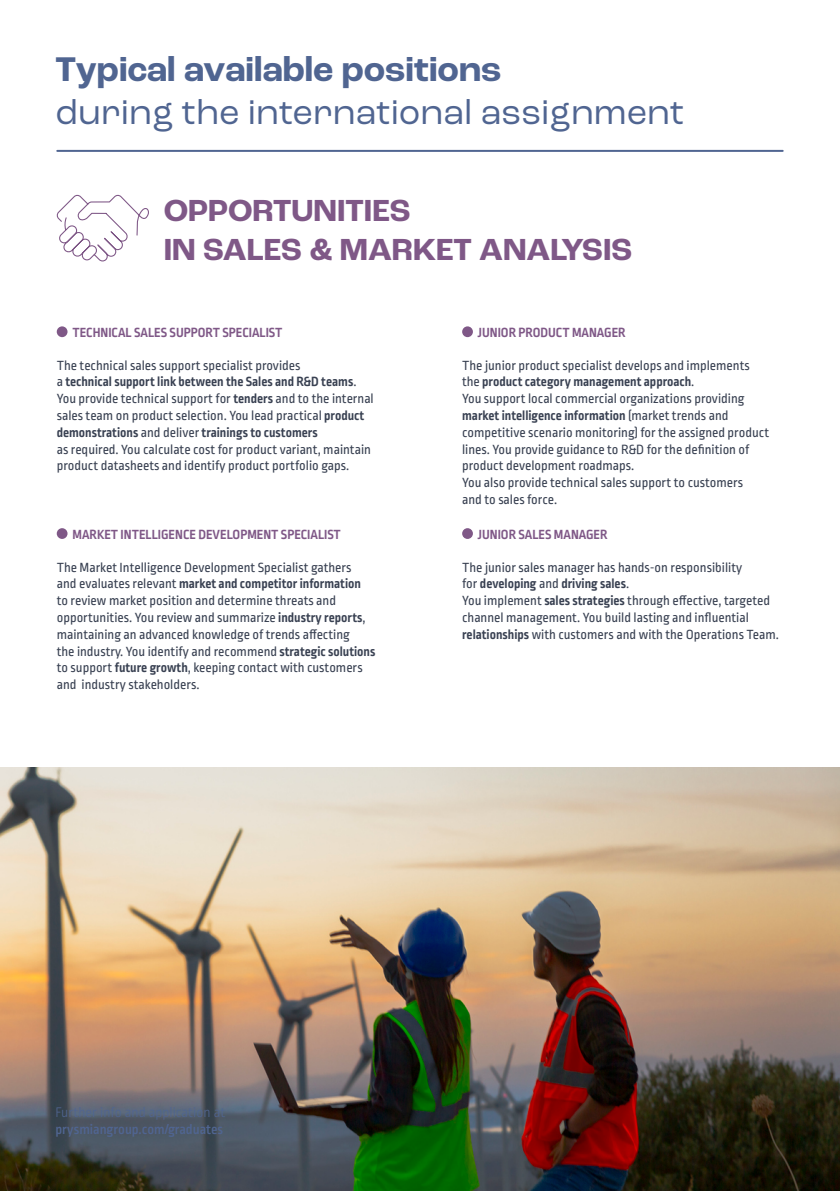
<style>
.page{position:relative;width:840px;height:1191px;background:#fff}
.page>*{position:absolute;margin:0;border:0;box-sizing:border-box;transform-origin:0 0}
.t1{font:36px "Roc Grotesk";color:#506591}
.t2{font:700 36px "Roc Grotesk";color:#506591}
.t3{font:700 32px/38.4px "Roc Grotesk";color:#7f5887}
.t4{font:300 14.6px "Ropa Sans Pro";color:#506591}
.t5{font:500 14.6px "Ropa Sans Pro";color:#506591}
.t6{font:14px/16.8px "Ropa Sans Pro";color:#394152}
.t7{font:700 14px "Ropa Sans Pro";color:#7f5887}
.s1{font-weight:700}
</style>
<div class="page">
<hr style="left:57px;top:150px;width:725px;height:2px;background:#506591">
<div style="left:57px;top:326px;width:10px;height:11px;background:#7f5887;border-radius:50%"></div>
<div style="left:462px;top:326px;width:10px;height:11px;background:#7f5887;border-radius:50%"></div>
<div style="left:57px;top:528px;width:10px;height:11px;background:#7f5887;border-radius:50%"></div>
<div style="left:462px;top:528px;width:10px;height:11px;background:#7f5887;border-radius:50%"></div>
<svg style="left:56px;top:194px;width:93px;height:68px"></svg>
<img style="left:0;top:767px;width:839px;height:424px">
<h1 class="t2" style="left:55px;top:47px;width:447px">Typical available positions</h1>
<h1 class="t1" style="left:55px;top:91px;width:630px">during the international assignment</h1>
<h2 class="t3" style="left:164px;top:192px;width:470px">OPPORTUNITIES<br>IN SALES &amp; MARKET ANALYSIS</h2>
<p class="t7" style="left:72px;top:324px;width:211px">TECHNICAL SALES SUPPORT SPECIALIST</p>
<p class="t6" style="left:57px;top:357px;width:318px">The technical sales support specialist provides<br>a <span class="s1">technical support link between the Sales and R&amp;D teams</span>.<br>You provide technical support for <span class="s1">tenders</span> and to the internal sales team on product selection. You lead practical <span class="s1">product demonstrations</span> and deliver <span class="s1">trainings to customers<br></span>as required. You calculate cost for product variant, maintain product datasheets and identify product portfolio gaps.</p>
<p class="t7" style="left:72px;top:527px;width:270px">MARKET INTELLIGENCE DEVELOPMENT SPECIALIST</p>
<p class="t6" style="left:57px;top:559px;width:320px">The Market Intelligence Development Specialist gathers<br>and evaluates relevant <span class="s1">market and competitor information </span>to review market position and determine threats and opportunities. You review and summarize <span class="s1">industry reports</span>, maintaining an advanced knowledge of trends affecting<br>the industry. You identify and recommend <span class="s1">strategic solutions </span>to support <span class="s1">future growth</span>, keeping contact with customers and industry stakeholders.</p>
<p class="t7" style="left:477px;top:324px;width:149px">JUNIOR PRODUCT MANAGER</p>
<p class="t6" style="left:462px;top:357px;width:308px">The junior product specialist develops and implements the <span class="s1">product category management approach</span>.<br>You support local commercial organizations providing <span class="s1">market intelligence information</span> (market trends and competitive scenario monitoring) for the assigned product lines. You provide guidance to R&amp;D for the definition of product development roadmaps.<br>You also provide technical sales support to customers<br>and to sales force.</p>
<p class="t7" style="left:477px;top:527px;width:131px">JUNIOR SALES MANAGER</p>
<p class="t6" style="left:462px;top:559px;width:318px">The junior sales manager has hands-on responsibility<br>for <span class="s1">developing</span> and <span class="s1">driving sales</span>.<br>You implement <span class="s1">sales strategies</span> through effective, targeted channel management. You build lasting and influential <span class="s1">relationships</span> with customers and with the Operations Team.</p>
<p class="t4" style="left:55px;top:1104px;width:171px">Further info and application at</p>
<p class="t5" style="left:55px;top:1121px;width:169px">prysmiangroup.com/graduates</p>
</div>
